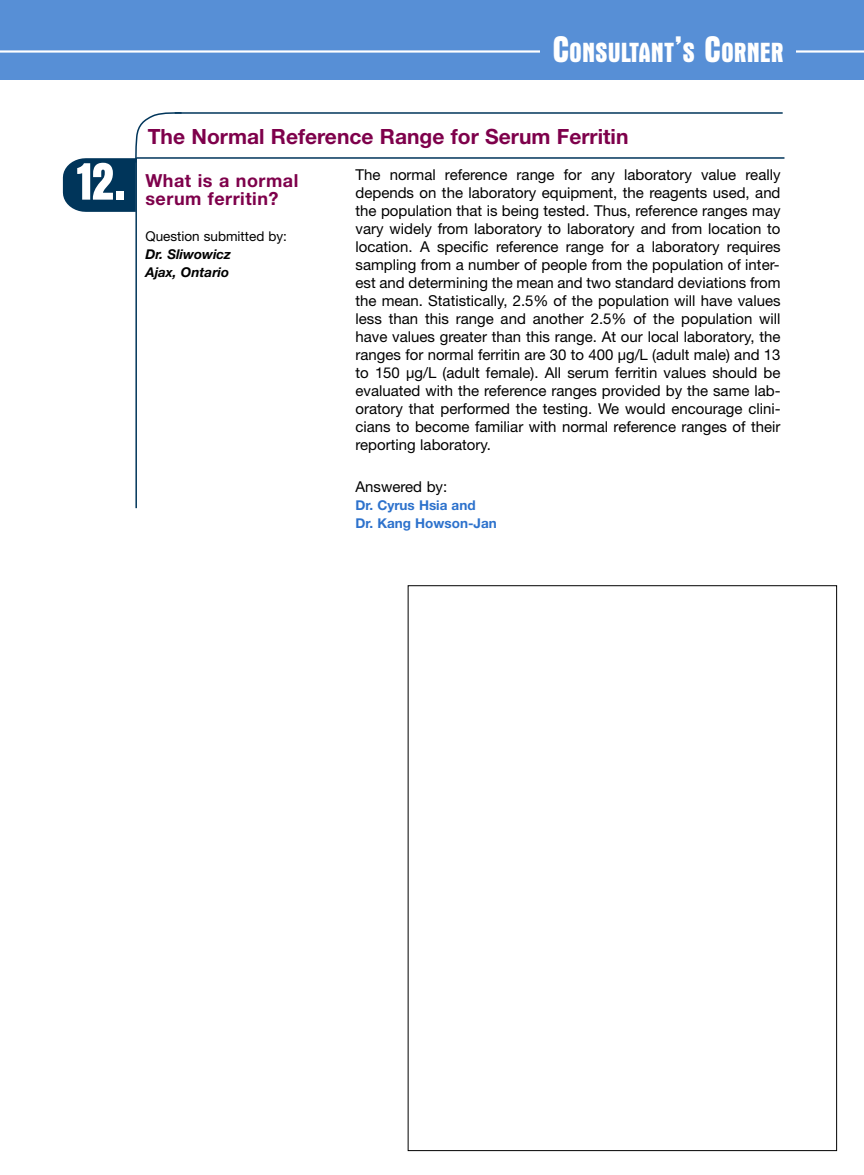
<style>
.page{position:relative;width:864px;height:1175px;background:#fff}
.page>*{position:absolute;margin:0;border:0;box-sizing:border-box;transform-origin:0 0}
.t1{font:700 condensed 54.45px "Aurora BT";color:#fff}
.t2{font:700 condensed 28.2px "Aurora BT";color:#fff}
.t3{font:700 21px "Helvetica Neue";color:#7e004b}
.t4{font:700 18px/18px "Helvetica Neue";letter-spacing:.03em;color:#7e004b}
.t5{font:15px/18px "Helvetica Neue";color:#000;text-align:justify}
.t6{font:700 13.5px/18px "Helvetica Neue";color:#2d72cc}
.t7{font:italic 700 13.5px/18px "Helvetica Neue";color:#000}
.t8{font:13.5px "Helvetica Neue";color:#000}
.s1{font-size:37.5px}
</style>
<div class="page">
<div style="left:0;top:0;width:864px;height:80px;background:#578fd6"></div>
<hr style="left:0;top:50px;width:864px;height:3px;background:#fff">
<div style="left:540px;top:26px;width:256px;height:48px;background:#578fd6"></div>
<hr style="left:175px;top:112px;width:608px;height:2px;background:#00355a">
<hr style="left:135px;top:158px;width:2px;height:350px;background:#00355a">
<hr style="left:136px;top:157px;width:648px;height:2px;background:#00355a">
<svg style="left:63px;top:112px;width:120px;height:100px"></svg>
<h2 class="t2" style="left:552px;top:35px;width:233px"><span class="s1">C</span>ONSULTANT<span class="s1">’</span>S <span class="s1">C</span>ORNER</h2>
<h3 class="t3" style="left:148px;top:129px;width:482px">The Normal Reference Range for Serum Ferritin</h3>
<h1 class="t1" style="left:77px;top:149px;width:50px">12.</h1>
<p class="t5" style="left:356px;top:167px;width:427px">The normal reference range for any laboratory value really depends on the laboratory equipment, the reagents used, and the population that is being tested. Thus, reference ranges may vary widely from laboratory to laboratory and from location to location. A specific reference range for a laboratory requires sampling from a number of people from the population of inter&shy;est and determining the mean and two standard deviations from the mean. Statistically, 2.5% of the population will have values less than this range and another 2.5% of the population will have values greater than this range. At our local laboratory, the ranges for normal ferritin are 30 to 400 µg/L (adult male) and 13 to 150 µg/L (adult female). All serum ferritin values should be evaluated with the reference ranges provided by the same lab&shy;oratory that performed the testing. We would encourage clini&shy;cians to become familiar with normal reference ranges of their reporting laboratory.</p>
<p class="t5" style="left:356px;top:479px;width:93px">Answered by:</p>
<p class="t6" style="left:356px;top:495px;width:143px">Dr. Cyrus Hsia and<br>Dr. Kang Howson-Jan</p>
<p class="t4" style="left:145px;top:170px;width:154px">What is a normal serum ferritin?</p>
<p class="t8" style="left:146px;top:231px;width:143px">Question submitted by:</p>
<p class="t7" style="left:146px;top:245px;width:87px">Dr. Sliwowicz<br>Ajax, Ontario</p>
</div>
